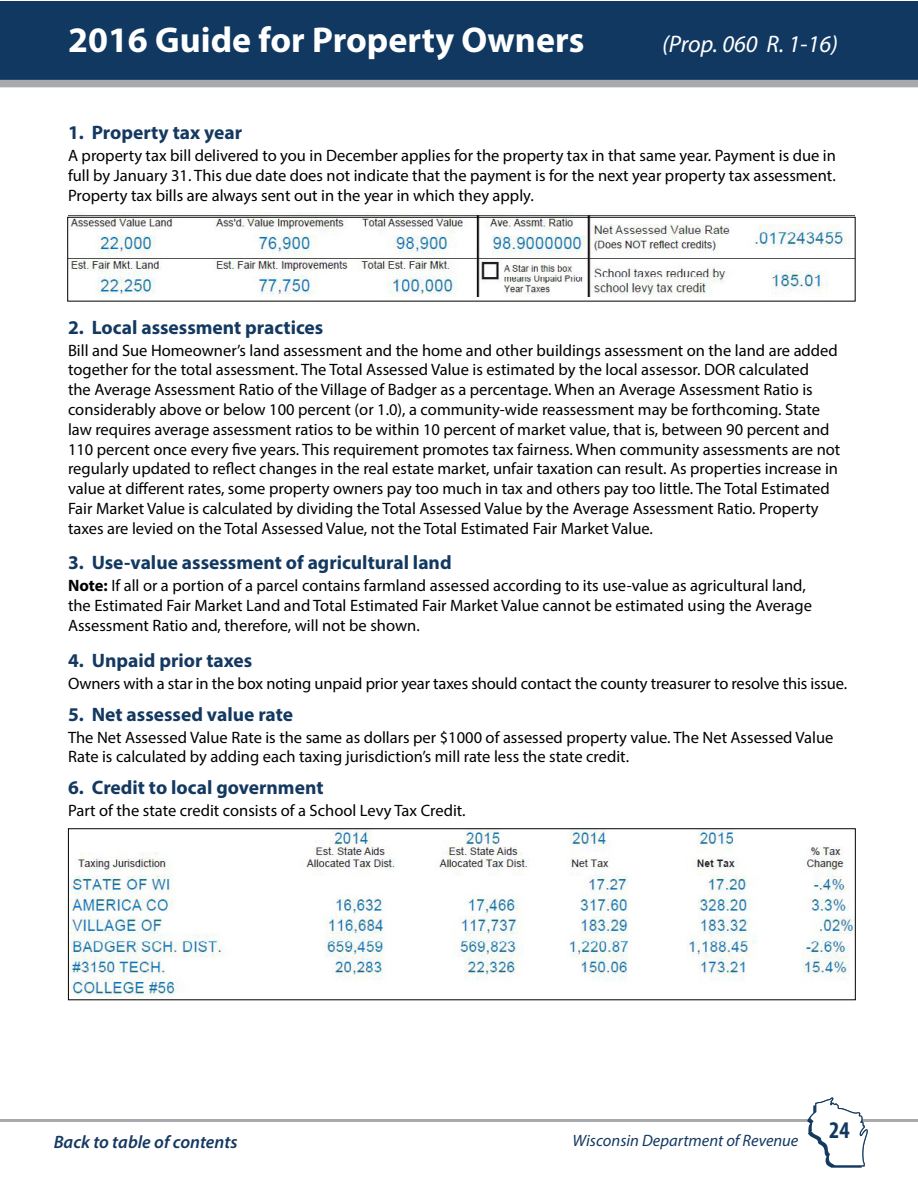
<style>
.page{position:relative;width:918px;height:1188px;background:#fff}
.page>*{position:absolute;margin:0;border:0;box-sizing:border-box;transform-origin:0 0}
.t1{font:700 36px "Myriad Pro";color:#fff}
.t2{font:italic 24px "Myriad Pro";color:#fff}
.t3{font:700 condensed 24px "Myriad Pro";color:#113861}
.t4{font:700 19.5px "Myriad Pro";color:#143961}
.t5{font:italic 600 18px "Myriad Pro";color:#143961}
.t6{font:16.5px/19.8px "Myriad Pro";color:#000}
.t7{font:italic 16.5px "Myriad Pro";color:#143961}
.s1{font-weight:700}
</style>
<div class="page">
<div style="left:1px;top:1px;width:917px;height:86px;background:#113861"></div>
<div style="left:0;top:80px;width:918px;height:7px;background:#a7a9ac"></div>
<hr style="left:0;top:1119px;width:918px;height:3px;background:#a7a9ac">
<svg style="left:807px;top:1097px;width:61px;height:71px"></svg>
<img style="left:68px;top:213px;width:786px;height:84px">
<img style="left:70px;top:830px;width:784px;height:168px">
<div style="left:68px;top:828px;width:788px;height:172px;border:1px solid #000"></div>
<div style="left:67px;top:217px;width:789px;height:85px;border:1px solid #000"></div>
<h1 class="t1" style="left:68px;top:17px;width:518px">2016 Guide for Property Owners</h1>
<h2 class="t2" style="left:662px;top:29px;width:178px">(Prop. 060 R. 1-16)</h2>
<p class="t4" style="left:68px;top:120px;width:176px">1. Property tax year</p>
<p class="t6" style="left:68px;top:145px;width:769px;text-align:justify">A property tax bill delivered to you in December applies for the property tax in that same year. Payment is due in full by January 31. This due date does not indicate that the payment is for the next year property tax assessment.<br>Property tax bills are always sent out in the year in which they apply.</p>
<p class="t4" style="left:68px;top:314px;width:257px">2. Local assessment practices</p>
<p class="t6" style="left:68px;top:340px;width:774px">Bill and Sue Homeowner’s land assessment and the home and other buildings assessment on the land are added together for the total assessment. The Total Assessed Value is estimated by the local assessor. DOR calculated<br>the Average Assessment Ratio of the Village of Badger as a percentage. When an Average Assessment Ratio is considerably above or below 100 percent (or 1.0), a community-wide reassessment may be forthcoming. State law requires average assessment ratios to be within 10 percent of market value, that is, between 90 percent and 110 percent once every five years. This requirement promotes tax fairness. When community assessments are not regularly updated to reflect changes in the real estate market, unfair taxation can result. As properties increase in value at different rates, some property owners pay too much in tax and others pay too little. The Total Estimated Fair Market Value is calculated by dividing the Total Assessed Value by the Average Assessment Ratio. Property taxes are levied on the Total Assessed Value, not the Total Estimated Fair Market Value.</p>
<p class="t4" style="left:68px;top:550px;width:385px">3. Use-value assessment of agricultural land</p>
<p class="t6" style="left:68px;top:576px;width:745px"><span class="s1">Note:</span> If all or a portion of a parcel contains farmland assessed according to its use-value as agricultural land, the Estimated Fair Market Land and Total Estimated Fair Market Value cannot be estimated using the Average<br>Assessment Ratio and, therefore, will not be shown.</p>
<p class="t4" style="left:68px;top:647px;width:186px">4. Unpaid prior taxes</p>
<p class="t6" style="left:68px;top:673px;width:781px">Owners with a star in the box noting unpaid prior year taxes should contact the county treasurer to resolve this issue.</p>
<p class="t4" style="left:68px;top:701px;width:227px">5. Net assessed value rate</p>
<p class="t6" style="left:68px;top:727px;width:767px">The Net Assessed Value Rate is the same as dollars per $1000 of assessed property value. The Net Assessed Value<br>Rate is calculated by adding each taxing jurisdiction’s mill rate less the state credit.</p>
<p class="t4" style="left:68px;top:775px;width:257px">6. Credit to local government</p>
<p class="t6" style="left:68px;top:801px;width:399px">Part of the state credit consists of a School Levy Tax Credit.</p>
<p class="t5" style="left:54px;top:1130px;width:185px">Back to table of contents</p>
<p class="t7" style="left:573px;top:1130px;width:227px">Wisconsin Department of Revenue</p>
<h2 class="t3" style="left:829px;top:1115px;width:22px">24</h2>
</div>
